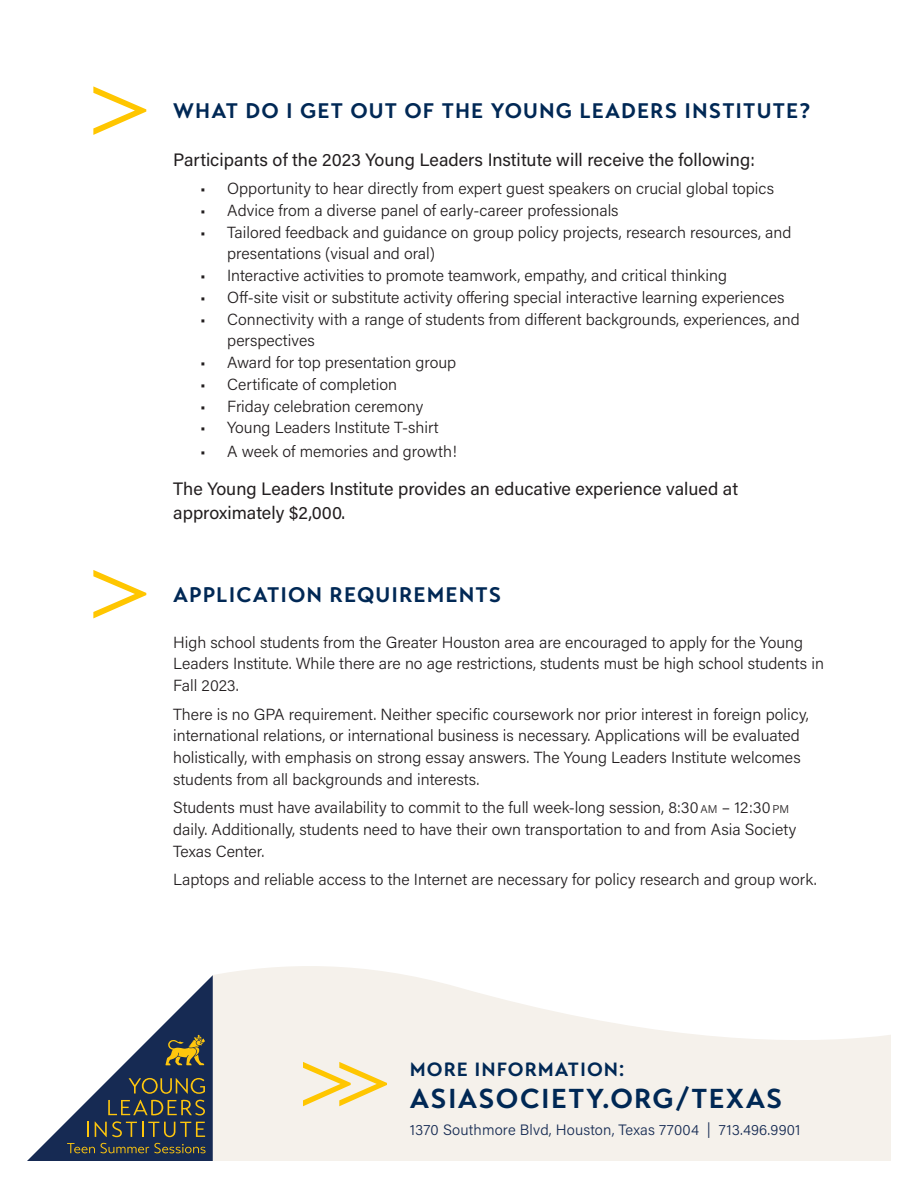
<style>
.page{position:relative;width:918px;height:1188px;background:#fff}
.page>*{position:absolute;margin:0;border:0;box-sizing:border-box;transform-origin:0 0}
.t1{font:700 27.3px "Transat Text";letter-spacing:.05em;color:#002855}
.t2{font:700 21px "Transat Text";letter-spacing:.05em;color:#002855}
.t3{font:700 19.05px "Transat Text";letter-spacing:.05em;color:#002855}
.t4{font:18px/24px "Acumin Pro";color:#231f20}
.t5{font:300 16.2px/21.8px "Acumin Pro";color:#231f20}
.t6{font:300 15px "Acumin Pro";letter-spacing:.01em;color:#162b53}
.s1{font-size:11.25px}
</style>
<div class="page">
<svg style="left:213px;top:966px;width:678px;height:195px;fill:#f5f1eb"></svg>
<svg style="left:303px;top:1062px;width:84px;height:44px;background:#f7e5ab"></svg>
<svg style="left:93px;top:570px;width:53px;height:48px"></svg>
<svg style="left:93px;top:86px;width:53px;height:49px"></svg>
<svg style="left:27px;top:975px;width:186px;height:186px"></svg>
<p class="t2" style="left:173px;top:98px;width:639px">WHAT DO I GET OUT OF THE YOUNG LEADERS INSTITUTE?</p>
<p class="t4" style="left:173px;top:147px;width:583px">Participants of the 2023 Young Leaders Institute will receive the following:</p>
<p class="t5" style="left:200px;top:177px;width:575px">• Opportunity to hear directly from expert guest speakers on crucial global topics</p>
<p class="t5" style="left:200px;top:199px;width:420px">• Advice from a diverse panel of early-career professionals</p>
<p class="t5" style="left:227px;top:220px;width:566px;text-indent:-27px">• Tailored feedback and guidance on group policy projects, research resources, and presentations (visual and oral)</p>
<p class="t5" style="left:200px;top:264px;width:528px">• Interactive activities to promote teamwork, empathy, and critical thinking</p>
<p class="t5" style="left:200px;top:286px;width:586px">• Off-site visit or substitute activity offering special interactive learning experiences</p>
<p class="t5" style="left:227px;top:307px;width:574px;text-indent:-27px">• Connectivity with a range of students from different backgrounds, experiences, and perspectives</p>
<p class="t5" style="left:200px;top:351px;width:258px">• Award for top presentation group</p>
<p class="t5" style="left:200px;top:373px;width:198px">• Certificate of completion</p>
<p class="t5" style="left:200px;top:394px;width:224px">• Friday celebration ceremony</p>
<p class="t5" style="left:200px;top:416px;width:240px">• Young Leaders Institute T-shirt</p>
<p class="t5" style="left:200px;top:440px;width:258px">• A week of memories and growth!</p>
<p class="t4" style="left:173px;top:476px;width:566px">The Young Leaders Institute provides an educative experience valued at approximately $2,000.</p>
<p class="t2" style="left:173px;top:582px;width:329px">APPLICATION REQUIREMENTS</p>
<p class="t5" style="left:173px;top:631px;width:652px">High school students from the Greater Houston area are encouraged to apply for the Young<br>Leaders Institute. While there are no age restrictions, students must be high school students in<br>Fall 2023.</p>
<p class="t5" style="left:173px;top:703px;width:637px">There is no GPA requirement. Neither specific coursework nor prior interest in foreign policy, international relations, or international business is necessary. Applications will be evaluated holistically, with emphasis on strong essay answers. The Young Leaders Institute welcomes students from all backgrounds and interests.</p>
<p class="t5" style="left:173px;top:796px;width:625px">Students must have availability to commit to the full week-long session, 8:30 <span class="s1">AM</span> – 12:30 <span class="s1">PM </span>daily. Additionally, students need to have their own transportation to and from Asia Society<br>Texas Center.</p>
<p class="t5" style="left:173px;top:868px;width:645px">Laptops and reliable access to the Internet are necessary for policy research and group work.</p>
<p class="t3" style="left:410px;top:1058px;width:216px">MORE INFORMATION:</p>
<p class="t1" style="left:410px;top:1082px;width:374px">ASIASOCIETY.ORG/TEXAS</p>
<p class="t6" style="left:410px;top:1119px;width:392px">1370 Southmore Blvd, Houston, Texas 77004 | 713.496.9901</p>
</div>
